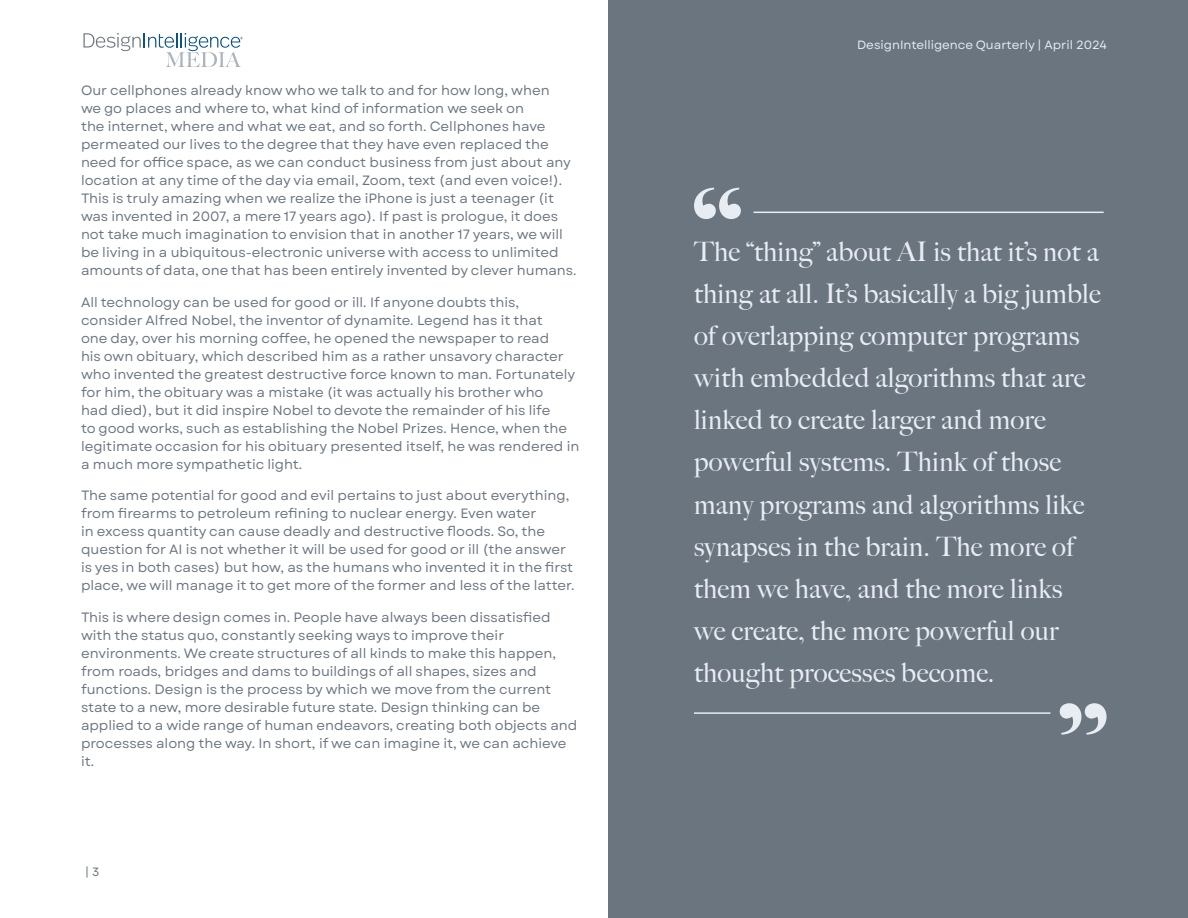
<style>
.page{position:relative;width:1188px;height:918px;background:#fff}
.page>*{position:absolute;margin:0;border:0;box-sizing:border-box;transform-origin:0 0}
.t1{font:27px/42px "Big Caslon FB";letter-spacing:.01em;color:#e8edf3}
.t2{font:13.5px/18px "Garet";color:#6b7580}
.t3{font:12px "Garet";color:#e8edf3}
.t4{font:12px "Garet";color:#6b7580}
</style>
<div class="page">
<div style="left:608px;top:0;width:580px;height:918px;background:#6b7580"></div>
<hr style="left:753px;top:212px;width:351px;height:1px;background:#e8edf3">
<svg style="left:694px;top:188px;width:47px;height:31px"></svg>
<hr style="left:694px;top:712px;width:356px;height:2px;background:#e8edf3">
<svg style="left:1060px;top:703px;width:47px;height:32px"></svg>
<svg style="left:83px;top:33px;width:160px;height:34px"></svg>
<p class="t2" style="left:81px;top:82px;width:497px">Our cellphones already know who we talk to and for how long, when<br>we go places and where to, what kind of information we seek on<br>the internet, where and what we eat, and so forth. Cellphones have permeated our lives to the degree that they have even replaced the need for office space, as we can conduct business from just about any location at any time of the day via email, Zoom, text (and even voice!).<br>This is truly amazing when we realize the iPhone is just a teenager (it was invented in 2007, a mere 17 years ago). If past is prologue, it does not take much imagination to envision that in another 17 years, we will be living in a ubiquitous-electronic universe with access to unlimited amounts of data, one that has been entirely invented by clever humans.</p>
<p class="t2" style="left:81px;top:294px;width:500px">All technology can be used for good or ill. If anyone doubts this, consider Alfred Nobel, the inventor of dynamite. Legend has it that<br>one day, over his morning coffee, he opened the newspaper to read<br>his own obituary, which described him as a rather unsavory character who invented the greatest destructive force known to man. Fortunately for him, the obituary was a mistake (it was actually his brother who<br>had died), but it did inspire Nobel to devote the remainder of his life<br>to good works, such as establishing the Nobel Prizes. Hence, when the legitimate occasion for his obituary presented itself, he was rendered in a much more sympathetic light.</p>
<p class="t2" style="left:81px;top:487px;width:495px">The same potential for good and evil pertains to just about everything, from firearms to petroleum refining to nuclear energy. Even water<br>in excess quantity can cause deadly and destructive floods. So, the question for AI is not whether it will be used for good or ill (the answer is yes in both cases) but how, as the humans who invented it in the first place, we will manage it to get more of the former and less of the latter.</p>
<p class="t2" style="left:81px;top:609px;width:498px">This is where design comes in. People have always been dissatisfied with the status quo, constantly seeking ways to improve their environments. We create structures of all kinds to make this happen, from roads, bridges and dams to buildings of all shapes, sizes and functions. Design is the process by which we move from the current state to a new, more desirable future state. Design thinking can be applied to a wide range of human endeavors, creating both objects and processes along the way. In short, if we can imagine it, we can achieve it.</p>
<p class="t4" style="left:85px;top:865px;width:16px">| 3</p>
<p class="t3" style="left:857px;top:37px;width:251px">DesignIntelligence Quarterly | April 2024</p>
<p class="t1" style="left:694px;top:231px;width:408px">The “thing” about AI is that it’s not a thing at all. It’s basically a big jumble of overlapping computer programs with embedded algorithms that are linked to create larger and more powerful systems. Think of those many programs and algorithms like synapses in the brain. The more of them we have, and the more links<br>we create, the more powerful our thought processes become.</p>
</div>
